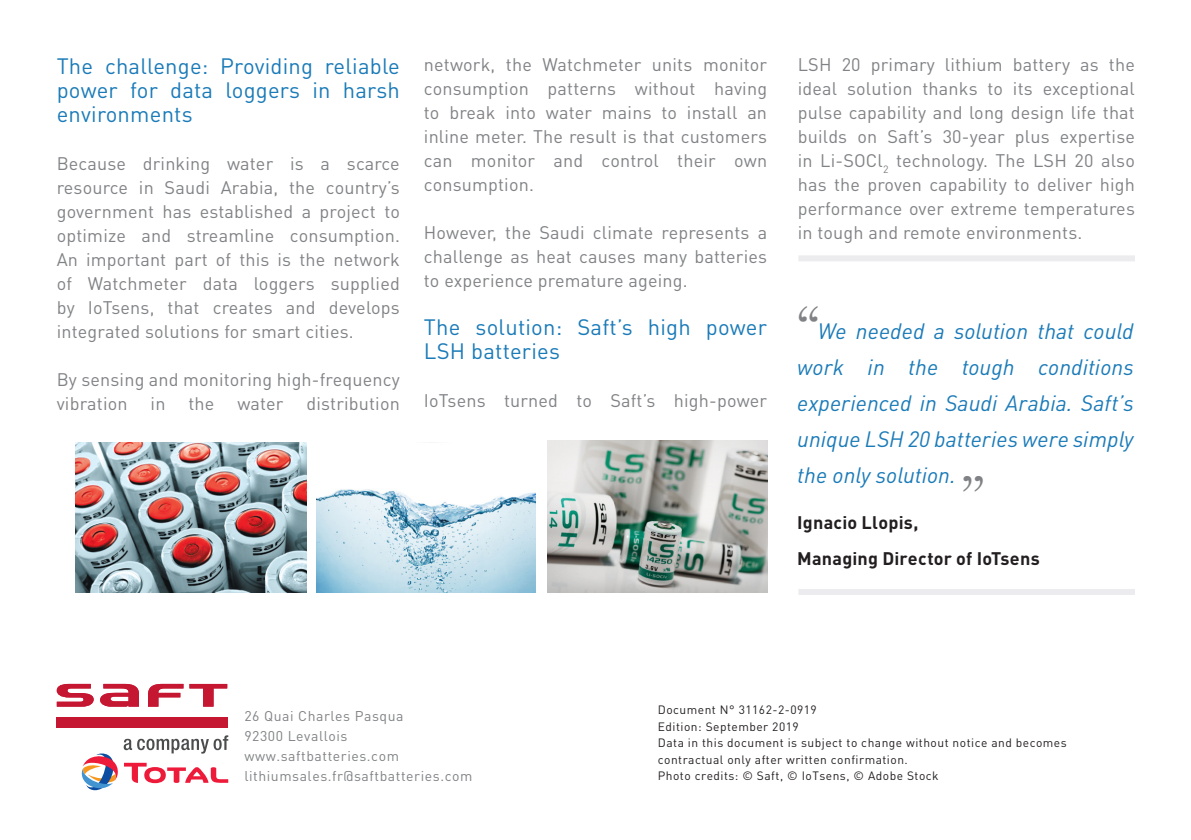
<style>
.page{position:relative;width:1191px;height:840px;background:#fff}
.page>*{position:absolute;margin:0;border:0;box-sizing:border-box;transform-origin:0 0}
.t1{font:48px "Footlight MT Light";color:#808285}
.t2{font:italic 22px/36px "DINOT";letter-spacing:.005em;color:#1b7bb8;text-align:justify}
.t3{font:22px/24px "DINOT";letter-spacing:.01em;color:#1b7bb8;text-align:justify}
.t4{font:18px/24px "DINOT";letter-spacing:.01em;color:#808285;text-align:justify}
.t5{font:700 18px "DINOT";letter-spacing:.015em;color:#231f20}
.t6{font:14px "DINOT";letter-spacing:.04em;color:#808285}
.t7{font:12px/16.6px "DINOT";letter-spacing:.04em;color:#231f20}
.s1{font-family:"Footlight MT Light";font-style:normal;font-size:48px;color:#808285}
</style>
<div class="page">
<img style="left:547px;top:440px;width:220px;height:152px">
<svg style="left:81px;top:735px;width:147px;height:56px"></svg>
<svg style="left:148px;top:683px;width:35px;height:23px"></svg>
<svg style="left:189px;top:683px;width:38px;height:23px"></svg>
<svg style="left:57px;top:683px;width:37px;height:23px"></svg>
<svg style="left:100px;top:683px;width:39px;height:23px"></svg>
<div style="left:57px;top:716px;width:171px;height:11px;background:#c51632"></div>
<div style="left:798px;top:255px;width:337px;height:6px;background:#ececee"></div>
<div style="left:798px;top:588px;width:337px;height:6px;background:#ececee"></div>
<img style="left:317px;top:489px;width:219px;height:103px">
<img style="left:76px;top:442px;width:230px;height:150px">
<p class="t3" style="left:57px;top:53px;width:345px">The challenge: Providing reliable power for data loggers in harsh environments</p>
<p class="t4" style="left:57px;top:150px;width:345px">Because drinking water is a scarce resource in Saudi Arabia, the country’s government has established a project to optimize and streamline consumption.<br>An important part of this is the network of Watchmeter data loggers supplied by IoTsens, that creates and develops integrated solutions for smart cities.</p>
<p class="t4" style="left:57px;top:366px;width:345px">By sensing and monitoring high-frequency vibration</p>
<p class="t4" style="left:151px;top:390px;width:16px">in</p>
<p class="t4" style="left:188px;top:390px;width:27px">the</p>
<p class="t4" style="left:237px;top:390px;width:48px">water</p>
<p class="t4" style="left:306px;top:390px;width:95px">distribution</p>
<p class="t4" style="left:424px;top:51px;width:345px">network, the Watchmeter units monitor consumption patterns without having to break into water mains to install an inline meter. The result is that customers can monitor and control their own consumption.</p>
<p class="t4" style="left:424px;top:219px;width:345px">However, the Saudi climate represents a challenge as heat causes many batteries to experience premature ageing.</p>
<p class="t3" style="left:424px;top:314px;width:345px">The solution: Saft’s high power<br>LSH batteries</p>
<p class="t4" style="left:424px;top:387px;width:345px">IoTsens turned to Saft’s high-power</p>
<p class="t4" style="left:797px;top:51px;width:339px">LSH 20 primary lithium battery as the ideal solution thanks to its exceptional pulse capability and long design life that builds on Saft’s 30-year plus expertise in Li-SOCl<sub>2</sub> technology. The LSH 20 also has the proven capability to deliver high performance over extreme temperatures in tough and remote environments.</p>
<p class="t2" style="left:797px;top:312px;width:338px"><span class="s1">“</span>We needed a solution that could work in the tough conditions experienced in Saudi Arabia. Saft’s unique LSH 20 batteries were simply the only solution.</p>
<p class="t1" style="left:961px;top:465px;width:24px">’’</p>
<p class="t5" style="left:797px;top:510px;width:123px">Ignacio Llopis,</p>
<p class="t5" style="left:797px;top:546px;width:244px">Managing Director of IoTsens</p>
<p class="t6" style="left:244px;top:705px;width:161px">26 Quai Charles Pasqua</p>
<p class="t6" style="left:244px;top:725px;width:105px">92300 Levallois</p>
<p class="t6" style="left:244px;top:745px;width:156px">www.saftbatteries.com</p>
<p class="t6" style="left:244px;top:765px;width:229px">lithiumsales.fr@saftbatteries.com</p>
<p class="t7" style="left:658px;top:700px;width:160px">Document N° 31162-2-0919</p>
<p class="t7" style="left:658px;top:717px;width:142px">Edition: September 2019</p>
<p class="t7" style="left:658px;top:733px;width:410px">Data in this document is subject to change without notice and becomes contractual only after written confirmation.</p>
<p class="t7" style="left:658px;top:766px;width:282px">Photo credits: © Saft, © IoTsens, © Adobe Stock</p>
</div>
